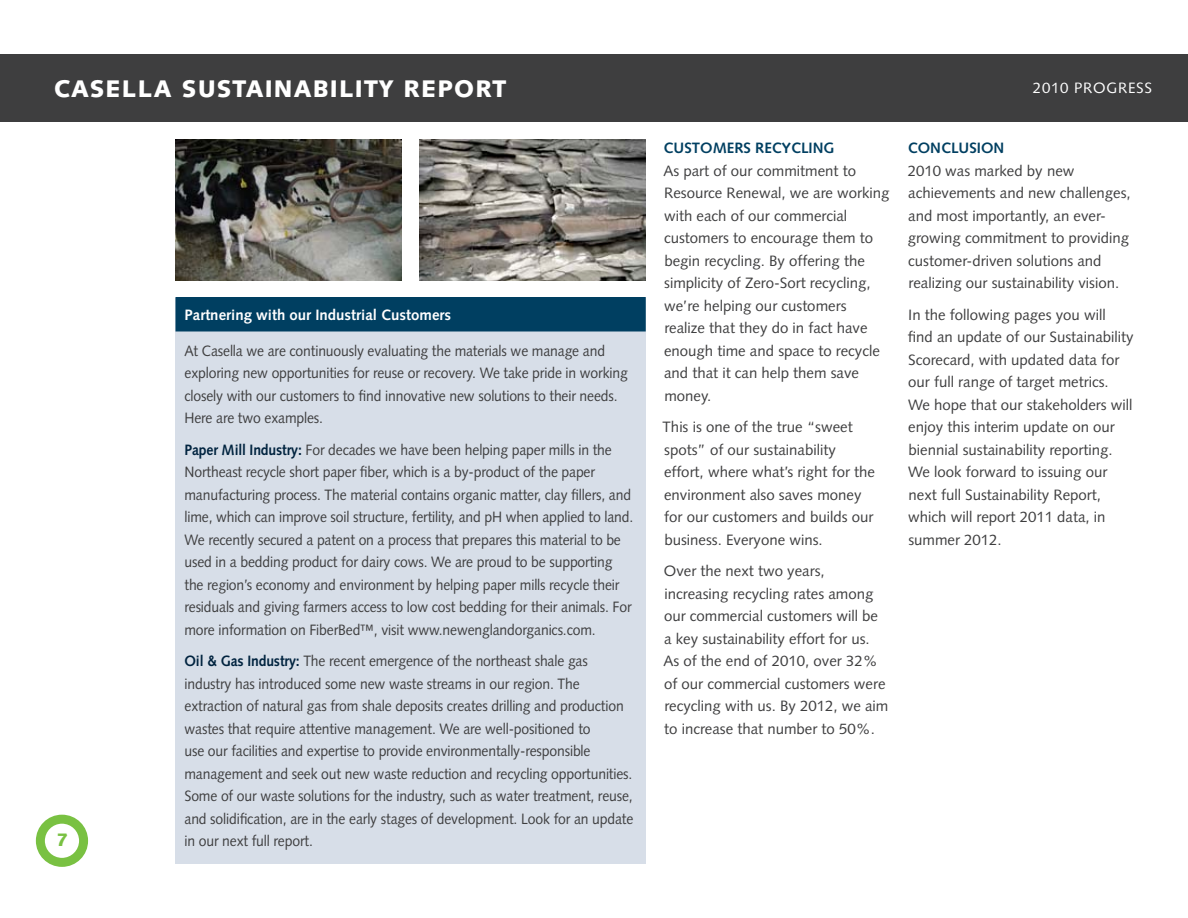
<style>
.page{position:relative;width:1188px;height:918px;background:#fff}
.page>*{position:absolute;margin:0;border:0;box-sizing:border-box;transform-origin:0 0}
.t1{font:900 24px "Syntax LT Std";letter-spacing:.05em;color:#fff}
.t2{font:900 18px "Syntax LT Std";color:#79c142}
.B{font:15px/22.5px "Syntax LT Std";letter-spacing:-.01em;color:#3e3e3f;scale:.93 1}
.B-2{font:15px/22.5px "Syntax LT Std";letter-spacing:-.01em;color:#3e3e3f}
.H2__Case_Study{font:700 15px "Syntax LT Std";color:#fff}
.t3{font:700 15px "Syntax LT Std";color:#003f61}
.t4{font:15px "Syntax LT Std";letter-spacing:.05em;color:#fff}
.s1{font-weight:700;color:#00233f}
</style>
<div class="page">
<div style="left:0;top:54px;width:1188px;height:68px;background:#3e3e3f"></div>
<div style="left:36px;top:815px;width:52px;height:52px;border:9px solid #79c142;border-radius:50%"></div>
<div style="left:176px;top:299px;width:470px;height:565px;background:#d7dee8"></div>
<div style="left:176px;top:297px;width:470px;height:35px;background:#003f61"></div>
<img style="left:176px;top:140px;width:226px;height:141px">
<img style="left:420px;top:140px;width:226px;height:141px">
<h1 class="t1" style="left:54px;top:74px;width:454px">CASELLA SUSTAINABILITY REPORT</h1>
<p class="t4" style="left:1033px;top:79px;width:121px">2010 PROGRESS</p>
<p class="t2" style="left:56px;top:830px;width:13px">7</p>
<p class="H2__Case_Study" style="left:184px;top:306px;width:268px">Partnering with our Industrial Customers</p>
<p class="B" style="left:184px;top:339px;width:478px">At Casella we are continuously evaluating the materials we manage and exploring new opportunities for reuse or recovery. We take pride in working closely with our customers to find innovative new solutions to their needs.<br>Here are two examples.</p>
<p class="B" style="left:184px;top:438px;width:484px"><span class="s1">Paper Mill Industry:</span> For decades we have been helping paper mills in the Northeast recycle short paper fiber, which is a by-product of the paper manufacturing process. The material contains organic matter, clay fillers, and lime, which can improve soil structure, fertility, and pH when applied to land.<br>We recently secured a patent on a process that prepares this material to be used in a bedding product for dairy cows. We are proud to be supporting the region’s economy and environment by helping paper mills recycle their residuals and giving farmers access to low cost bedding for their animals. For more information on FiberBed™, visit www.newenglandorganics.com.</p>
<p class="B" style="left:184px;top:650px;width:484px"><span class="s1">Oil &amp; Gas Industry:</span> The recent emergence of the northeast shale gas industry has introduced some new waste streams in our region. The extraction of natural gas from shale deposits creates drilling and production wastes that require attentive management. We are well-positioned to<br>use our facilities and expertise to provide environmentally-responsible management and seek out new waste reduction and recycling opportunities.<br>Some of our waste solutions for the industry, such as water treatment, reuse, and solidification, are in the early stages of development. Look for an update in our next full report.</p>
<h2 class="t3" style="left:664px;top:139px;width:172px">CUSTOMERS RECYCLING</h2>
<p class="B-2" style="left:663px;top:159px;width:228px">As part of our commitment to<br>Resource Renewal, we are working with each of our commercial customers to encourage them to begin recycling. By offering the simplicity of Zero-Sort recycling, we’re helping our customers realize that they do in fact have enough time and space to recycle and that it can help them save money.</p>
<p class="B-2" style="left:663px;top:416px;width:214px">This is one of the true “sweet spots” of our sustainability effort, where what’s right for the environment also saves money for our customers and builds our business. Everyone wins.</p>
<p class="B-2" style="left:663px;top:560px;width:227px">Over the next two years, increasing recycling rates among our commercial customers will be a key sustainability effort for us.<br>As of the end of 2010, over 32% of our commercial customers were recycling with us. By 2012, we aim to increase that number to 50%.</p>
<h2 class="t3" style="left:908px;top:139px;width:98px">CONCLUSION</h2>
<p class="B-2" style="left:908px;top:159px;width:225px">2010 was marked by new achievements and new challenges, and most importantly, an ever&shy;growing commitment to providing customer-driven solutions and realizing our sustainability vision.</p>
<p class="B-2" style="left:908px;top:303px;width:227px">In the following pages you will find an update of our Sustainability<br>Scorecard, with updated data for our full range of target metrics.<br>We hope that our stakeholders will enjoy this interim update on our biennial sustainability reporting.<br>We look forward to issuing our next full Sustainability Report, which will report 2011 data, in summer 2012.</p>
</div>
